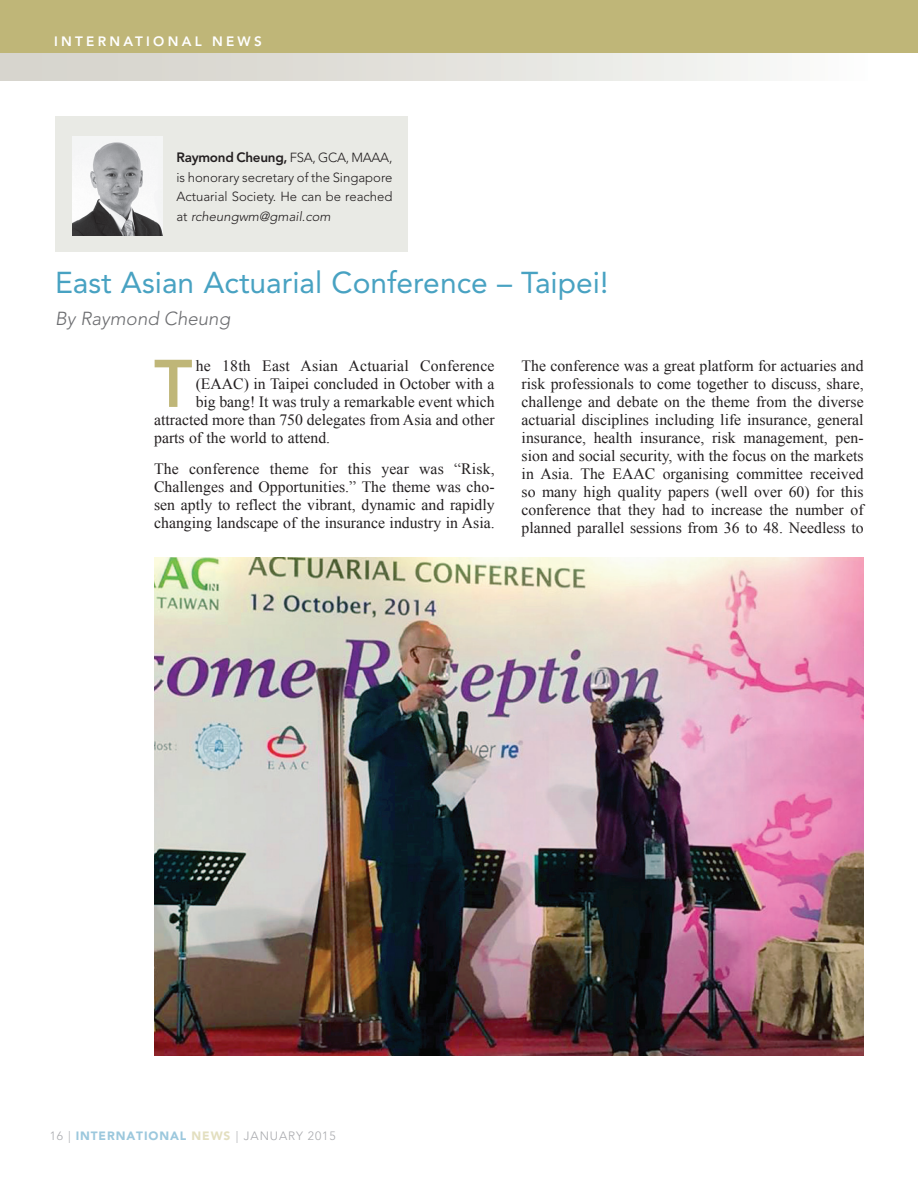
<style>
.page{position:relative;width:918px;height:1188px;background:#fff}
.page>*{position:absolute;margin:0;border:0;box-sizing:border-box;transform-origin:0 0}
.t1{font:800 66.6px "Avenir LT Std";color:#bfb678}
.t2{font:30px "Avenir LT Std";color:#48a2c2}
.t3{font:italic 300 18.75px "Avenir LT Std";color:#6c6d70}
.t4{font:15.75px/18px "Times New Roman";color:#231f20;text-align:justify}
.t5{font:800 13.5px "Avenir LT Std";letter-spacing:-.02em;color:#231f20}
.t6{font:800 13.5px "Avenir LT Std";letter-spacing:.24em;color:#fff}
.t7{font:300 13.2px/19.5px "Avenir LT Std";color:#231f20;text-align:justify}
.t8{font:300 12px "Avenir LT Std";letter-spacing:.075em;color:#a8a9ad}
.s1{font-weight:300;font-size:13.2px}
.s2{font-style:italic}
.s3{font-weight:900;color:#9cc8dd}
.s4{font-weight:900;color:#e3dfc0}
</style>
<div class="page">
<div style="left:0;top:0;width:918px;height:54px;background:#bfb678"></div>
<div style="left:0;top:54px;width:915px;height:27px;background:linear-gradient(to right,#d1cfc7,#fcfcfc)"></div>
<div style="left:55px;top:117px;width:352px;height:135px;background:#e9eae5"></div>
<img style="left:72px;top:136px;width:90px;height:99px">
<img style="left:155px;top:558px;width:709px;height:497px">
<p class="t6" style="left:54px;top:33px;width:209px">INTERNATIONAL NEWS</p>
<p class="t5" style="left:176px;top:150px;width:217px">Raymond Cheung, <span class="s1">FSA, GCA, MAAA,</span></p>
<p class="t7" style="left:176px;top:168px;width:218px">is honorary secretary of the Singapore Actuarial Society. He can be reached at <span class="s2">rcheungwm@gmail.com</span></p>
<h2 class="t2" style="left:55px;top:265px;width:555px">East Asian Actuarial Conference – Taipei!</h2>
<p class="t3" style="left:55px;top:307px;width:177px">By Raymond Cheung</p>
<h1 class="t1" style="left:154px;top:344px;width:40px">T</h1>
<p class="t4" style="left:196px;top:356px;width:300px">he 18th East Asian Actuarial Conference</p>
<p class="t4" style="left:522px;top:356px;width:344px">The conference was a great platform for actuaries and risk professionals to come together to discuss, share, challenge and debate on the theme from the diverse actuarial disciplines including life insurance, general insurance, health insurance, risk management, pen&shy;sion and social security, with the focus on the markets in Asia. The EAAC organising committee received so many high quality papers (well over 60) for this conference that they had to increase the number of planned parallel sessions from 36 to 48. Needless to</p>
<p class="t4" style="left:196px;top:374px;width:300px">(EAAC) in Taipei concluded in October with a</p>
<p class="t4" style="left:196px;top:392px;width:300px">big bang! It was truly a remarkable event which</p>
<p class="t4" style="left:154px;top:410px;width:342px">attracted more than 750 delegates from Asia and other</p>
<p class="t4" style="left:154px;top:428px;width:178px">parts of the world to attend.</p>
<p class="t4" style="left:154px;top:460px;width:342px">The conference theme for this year was “Risk, Challenges and Opportunities.” The theme was cho&shy;sen aptly to reflect the vibrant, dynamic and rapidly changing landscape of the insurance industry in Asia.</p>
<p class="t8" style="left:50px;top:1129px;width:287px">16 | <span class="s3">INTERNATIONAL</span> <span class="s4">NEWS</span> | JANUARY 2015</p>
</div>
